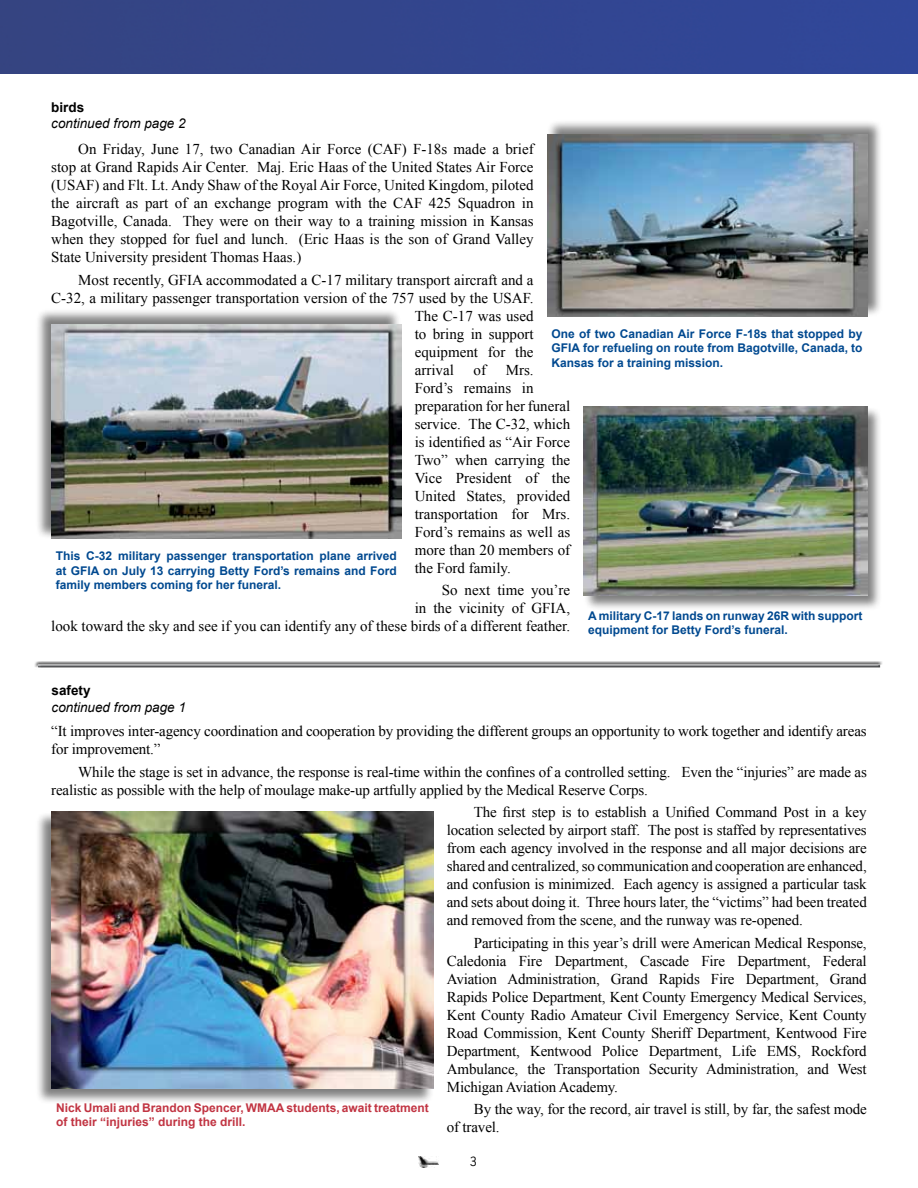
<style>
.page{position:relative;width:918px;height:1188px;background:#fff}
.page>*{position:absolute;margin:0;border:0;box-sizing:border-box;transform-origin:0 0}
.t1{font:15px/18px "Times New Roman";color:#000}
.t2{font:italic 13.5px "Arial";color:#000}
.t3{font:700 13.5px "Arial";color:#000}
.t4{font:700 12px/14.4px "Arial";color:#004990;text-align:justify}
.t5{font:700 12px/14.4px "Arial";color:#c13442}
.t6{font:12px "News Gothic Std";color:#000}
</style>
<div class="page">
<img style="left:0;top:0;width:918px;height:74px">
<img style="left:418px;top:1156px;width:21px;height:11px">
<div style="left:36px;top:811px;width:398px;height:294px;background:#000;opacity:.5"></div>
<img style="left:51px;top:812px;width:382px;height:277px">
<div style="left:546px;top:119px;width:337px;height:198px;background:#000;opacity:.5"></div>
<img style="left:547px;top:135px;width:320px;height:182px">
<div style="left:583px;top:406px;width:300px;height:205px;background:#000;opacity:.5"></div>
<img style="left:584px;top:406px;width:283px;height:190px">
<div style="left:36px;top:308px;width:366px;height:231px;background:#000;opacity:.5"></div>
<img style="left:51px;top:324px;width:350px;height:215px">
<div style="left:34px;top:661px;width:850px;height:9px;background:#9a9a9a"></div>
<div style="left:35px;top:663px;width:849px;height:8px;background:#000;opacity:.75"></div>
<p class="t3" style="left:51px;top:98px;width:35px">birds</p>
<p class="t2" style="left:51px;top:114px;width:136px">continued from page 2</p>
<p class="t1" style="left:51px;top:140px;width:484px;text-align:justify;text-indent:27px">On Friday, June 17, two Canadian Air Force (CAF) F-18s made a brief stop at Grand Rapids Air Center. Maj. Eric Haas of the United States Air Force (USAF) and Flt. Lt. Andy Shaw of the Royal Air Force, United Kingdom, piloted the aircraft as part of an exchange program with the CAF 425 Squadron in Bagotville, Canada. They were on their way to a training mission in Kansas when they stopped for fuel and lunch. (Eric Haas is the son of Grand Valley State University president Thomas Haas.)</p>
<p class="t1" style="left:78px;top:271px;width:457px">Most recently, GFIA accommodated a C-17 military transport aircraft and a</p>
<p class="t1" style="left:51px;top:289px;width:484px">C-32, a military passenger transportation version of the 757 used by the USAF.</p>
<p class="t1" style="left:415px;top:307px;width:120px">The C-17 was used</p>
<p class="t1" style="left:415px;top:325px;width:120px">to bring in support</p>
<p class="t1" style="left:415px;top:343px;width:120px">equipment for the</p>
<p class="t1" style="left:415px;top:361px;width:41px">arrival</p>
<p class="t1" style="left:474px;top:361px;width:14px">of</p>
<p class="t4" style="left:552px;top:327px;width:312px">One of two Canadian Air Force F-18s that stopped by GFIA for refueling on route from Bagotville, Canada, to Kansas for a training mission.</p>
<p class="t1" style="left:415px;top:361px;width:157px;text-indent:91px">Mrs.<br>Ford’s remains in preparation for her funeral service. The C-32, which is identified as “Air Force<br>Two” when carrying the<br>Vice President of the<br>United States, provided transportation for Mrs.<br>Ford’s remains as well as more than 20 members of the Ford family.</p>
<p class="t1" style="left:51px;top:581px;width:520px;text-align:right">So next time you’re<br>in the vicinity of GFIA,<br>look toward the sky and see if you can identify any of these birds of a different feather.</p>
<p class="t4" style="left:56px;top:549px;width:342px">This C-32 military passenger transportation plane arrived at GFIA on July 13 carrying Betty Ford’s remains and Ford family members coming for her funeral.</p>
<p class="t4" style="left:588px;top:609px;width:276px">A military C-17 lands on runway 26R with support equipment for Betty Ford’s funeral.</p>
<p class="t3" style="left:52px;top:682px;width:41px">safety</p>
<p class="t2" style="left:52px;top:698px;width:136px">continued from page 1</p>
<p class="t1" style="left:51px;top:722px;width:817px">“It improves inter-agency coordination and cooperation by providing the different groups an opportunity to work together and identify areas for improvement.”</p>
<p class="t1" style="left:51px;top:763px;width:817px;text-indent:27px">While the stage is set in advance, the response is real-time within the confines of a controlled setting. Even the “injuries” are made as realistic as possible with the help of moulage make-up artfully applied by the Medical Reserve Corps.</p>
<p class="t1" style="left:447px;top:803px;width:422px;text-align:justify;text-indent:27px">The first step is to establish a Unified Command Post in a key location selected by airport staff. The post is staffed by representatives from each agency involved in the response and all major decisions are shared and centralized, so communication and cooperation are enhanced, and confusion is minimized. Each agency is assigned a particular task and sets about doing it. Three hours later, the “victims” had been treated and removed from the scene, and the runway was re-opened.</p>
<p class="t1" style="left:447px;top:934px;width:421px;text-align:justify;text-indent:27px">Participating in this year’s drill were American Medical Response, Caledonia Fire Department, Cascade Fire Department, Federal Aviation Administration, Grand Rapids Fire Department, Grand Rapids Police Department, Kent County Emergency Medical Services, Kent County Radio Amateur Civil Emergency Service, Kent County Road Commission, Kent County Sheriff Department, Kentwood Fire Department, Kentwood Police Department, Life EMS, Rockford Ambulance, the Transportation Security Administration, and West Michigan Aviation Academy.</p>
<p class="t1" style="left:447px;top:1100px;width:421px;text-indent:27px">By the way, for the record, air travel is still, by far, the safest mode of travel.</p>
<p class="t5" style="left:56px;top:1101px;width:374px">Nick Umali and Brandon Spencer, WMAA students, await treatment of their “injuries” during the drill.</p>
<p class="t6" style="left:470px;top:1153px;width:8px">3</p>
</div>
